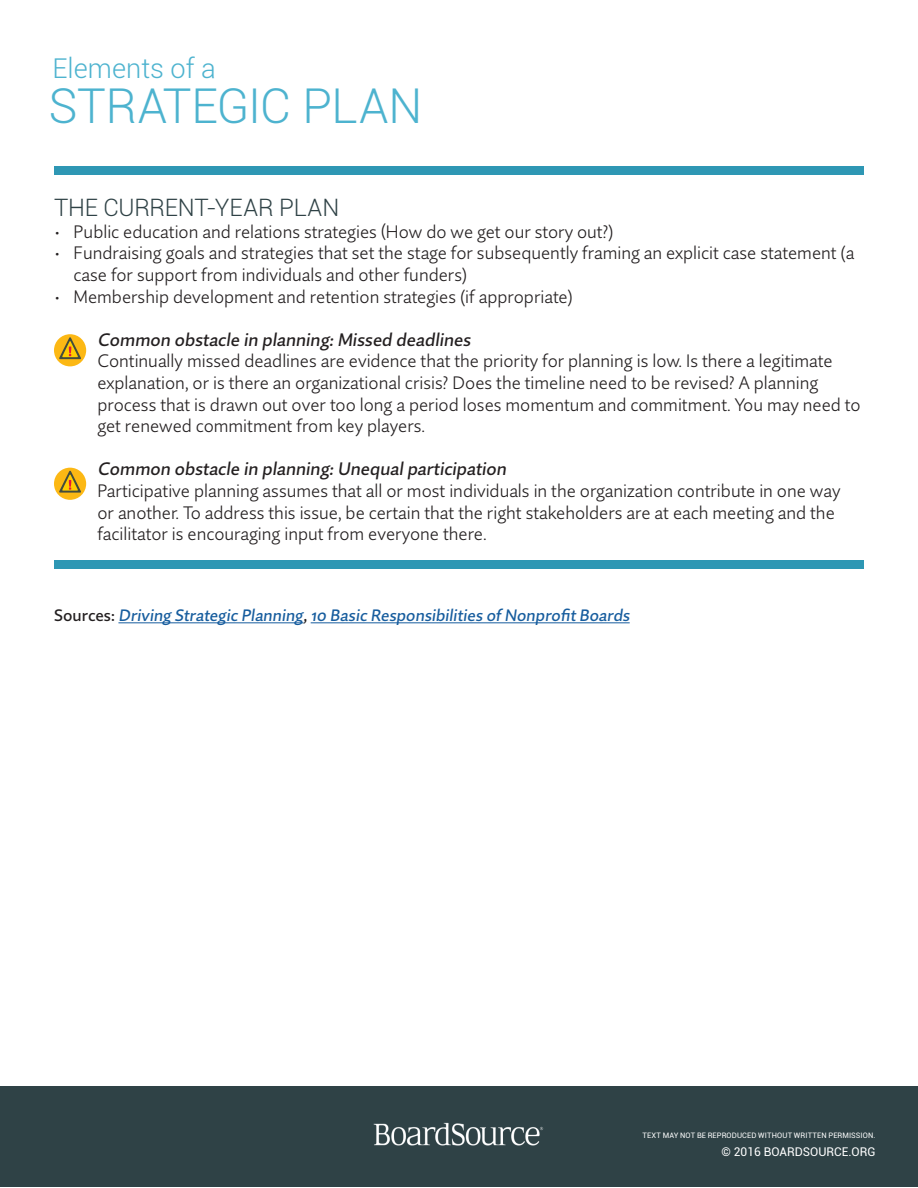
<style>
.page{position:relative;width:918px;height:1188px;background:#fff}
.page>*{position:absolute;margin:0;border:0;box-sizing:border-box;transform-origin:0 0}
.t1{font:300 48px "Roboto";letter-spacing:-.015em;color:#4db3cf}
.t2{font:300 27.3px "Roboto";color:#4db3cf}
.t3{font:300 24px "Roboto";letter-spacing:-.005em;color:#2f4246}
.t4{font:300 18px/21.6px "Quire Sans Pro";color:#231f20}
.t5{font:500 18px "Quire Sans Pro";color:#231f20}
.t6{font:500 16.5px "Quire Sans Pro";color:#175d9e}
.t7{font:12px "Roboto";color:#fff}
.t8{font:7.5px "Roboto";letter-spacing:.015em;color:#fff}
.s1{color:#231f20}
</style>
<div class="page">
<div style="left:0;top:1087px;width:918px;height:100px;background:#2f4246"></div>
<img style="left:374px;top:1122px;width:170px;height:24px">
<hr style="left:118px;top:622px;width:185px;height:1px;background:#175d9e">
<hr style="left:311px;top:622px;width:319px;height:1px;background:#175d9e">
<div style="left:54px;top:166px;width:810px;height:10px;background:#2e97b4"></div>
<div style="left:54px;top:560px;width:810px;height:9px;background:#2e97b4"></div>
<svg style="left:54px;top:334px;width:32px;height:32px"></svg>
<svg style="left:59px;top:337px;width:23px;height:22px"></svg>
<div style="left:54px;top:468px;width:32px;height:32px;background:#fcb814;border-radius:50%"></div>
<svg style="left:59px;top:471px;width:23px;height:22px"></svg>
<p class="t2" style="left:53px;top:49px;width:165px">Elements of a</p>
<p class="t1" style="left:49px;top:73px;width:375px">STRATEGIC PLAN</p>
<p class="t3" style="left:54px;top:191px;width:287px">THE CURRENT-YEAR PLAN</p>
<p class="t4" style="left:54px;top:221px;width:561px">• Public education and relations strategies (How do we get our story out?)</p>
<p class="t4" style="left:74px;top:242px;width:782px;text-indent:-20px">• Fundraising goals and strategies that set the stage for subsequently framing an explicit case statement (a case for support from individuals and other funders)</p>
<p class="t4" style="left:54px;top:285px;width:520px">• Membership development and retention strategies (if appropriate)</p>
<p class="t5" style="left:98px;top:328px;width:378px">Common obstacle in planning:Missed deadlines</p>
<p class="t4" style="left:98px;top:350px;width:765px">Continually missed deadlines are evidence that the priority for planning is low. Is there a legitimate explanation, or is there an organizational crisis? Does the timeline need to be revised? A planning process that is drawn out over too long a period loses momentum and commitment. You may need to get renewed commitment from key players.</p>
<p class="t5" style="left:98px;top:458px;width:413px">Common obstacle in planning:Unequalparticipation</p>
<p class="t4" style="left:98px;top:480px;width:745px">Participative planning assumes that all or most individuals in the organization contribute in one way or another. To address this issue, be certain that the right stakeholders are at each meeting and the facilitator is encouraging input from everyone there.</p>
<p class="t6" style="left:54px;top:605px;width:580px"><span class="s1">S o u r c e s :</span> Driving Strategic Planning<span class="s1">,</span>10 Basic Responsibilities of Nonprofit Boards</p>
<p class="t8" style="left:642px;top:1130px;width:235px">TEXT MAY NOT BE REPRODUCED WITHOUT WRITTEN PERMISSION.</p>
<p class="t7" style="left:721px;top:1143px;width:156px">© 2016 BOARDSOURCE.ORG</p>
</div>
